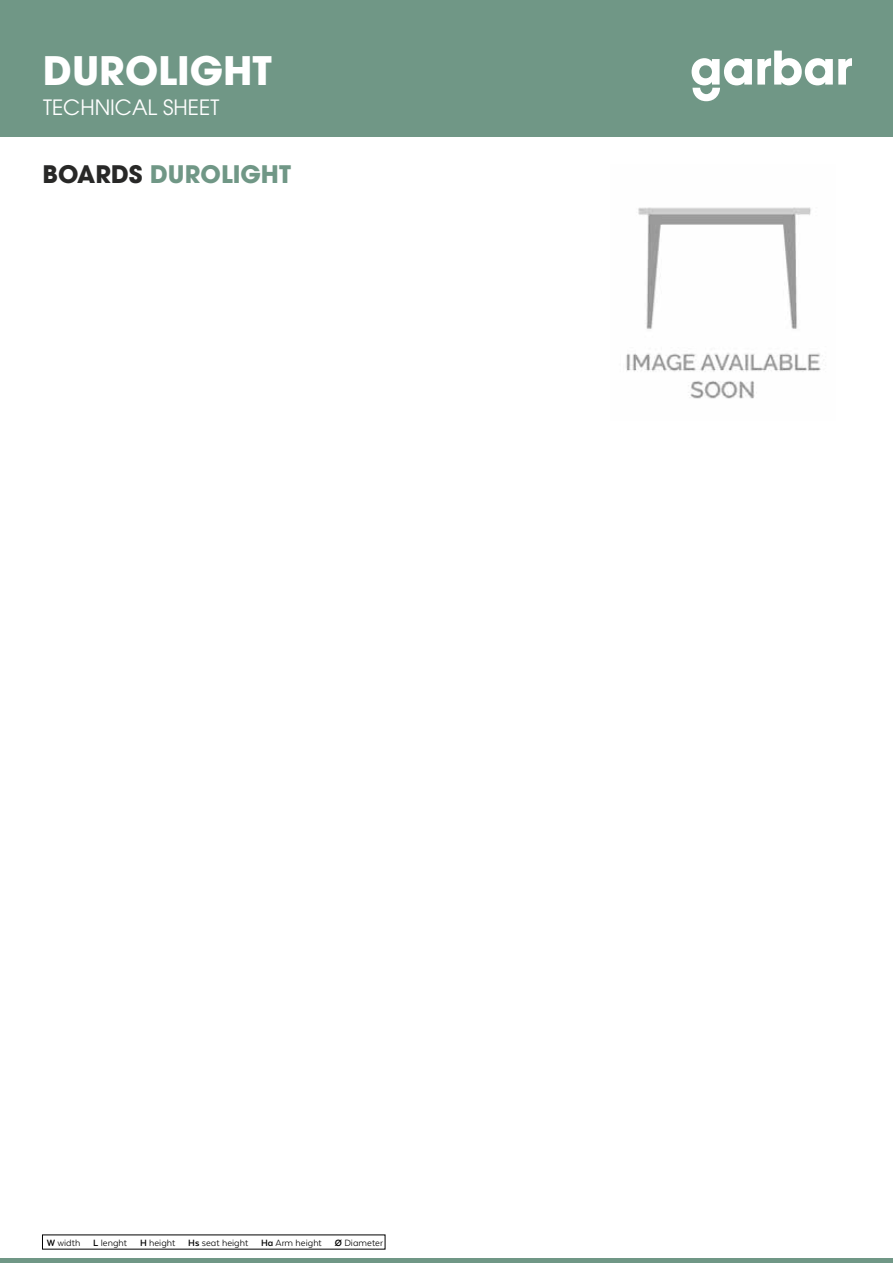
<style>
.page{position:relative;width:893px;height:1263px;background:#fff}
.page>*{position:absolute;margin:0;border:0;box-sizing:border-box;transform-origin:0 0}
.t1{font:700 39px "ITC Avant Garde Pro";color:#fff}
.t2{font:700 24px "ITC Avant Garde Pro";color:#709786}
.t3{font:21px "ITC Avant Garde Pro";color:#fff}
.t4{font:10.5px "Texta Alt";color:#000}
.s1{color:#282827}
.s2{font-weight:700}
</style>
<div class="page">
<div style="left:0;top:0;width:893px;height:137px;background:#709786"></div>
<svg style="left:692px;top:51px;width:160px;height:50px"></svg>
<hr style="left:0;top:1259px;width:893px;height:4px;background:#709786">
<img style="left:626px;top:207px;width:195px;height:192px">
<h1 class="t1" style="left:43px;top:45px;width:230px">DUROLIGHT</h1>
<h3 class="t3" style="left:43px;top:94px;width:178px">TECHNICAL SHEET</h3>
<h2 class="t2" style="left:43px;top:158px;width:250px"><span class="s1">BOARDS</span> DUROLIGHT</h2>
<p class="t4" style="left:47px;top:1237px;width:338px"><span class="s2">W</span> width <span class="s2">L</span> lenght <span class="s2">H</span> height <span class="s2">Hs</span> seat height <span class="s2">Ha</span> Arm height <span class="s2">Ø</span> Diameter</p>
</div>
